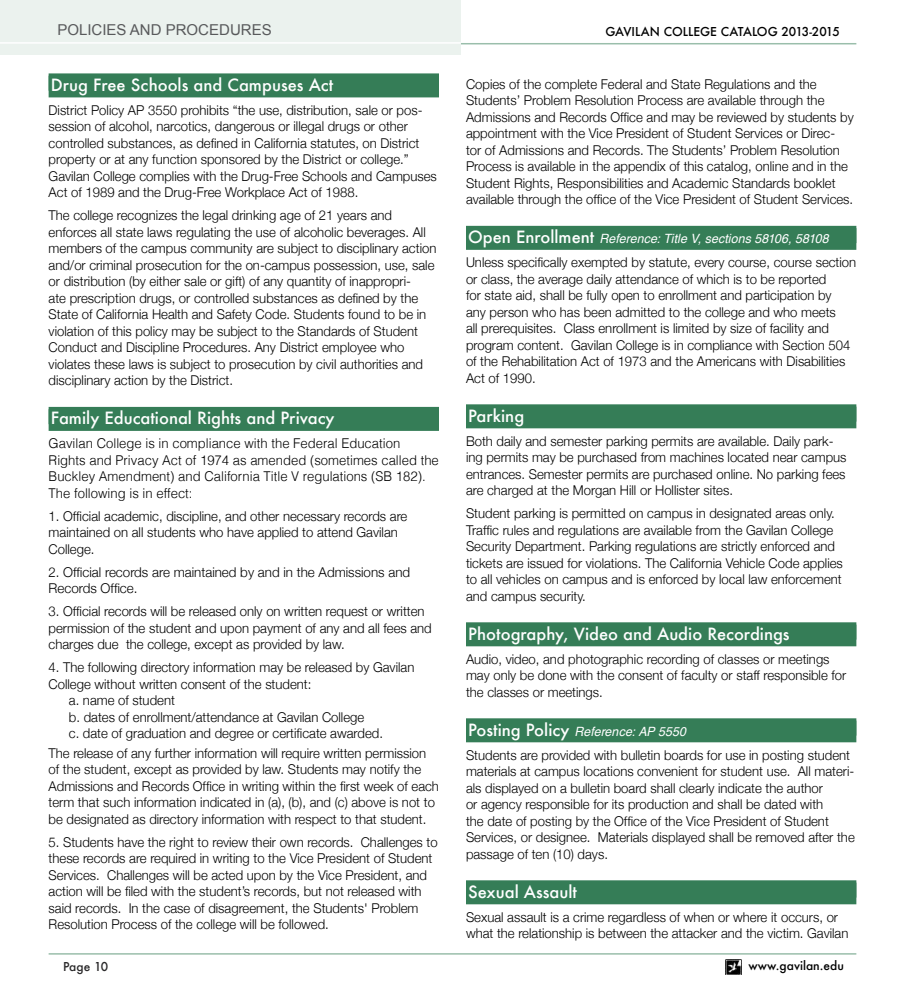
<style>
.page{position:relative;width:905px;height:999px;background:#fff}
.page>*{position:absolute;margin:0;border:0;box-sizing:border-box;transform-origin:0 0}
.t1{font:500 16.5px "Futura";color:#fff}
.t2{font:15px "Arial";color:#58595b}
.t3{font:300 13.5px/16.5px "Helvetica Neue";color:#000}
.t4{font:300 13.5px/16.5px "Helvetica";color:#000}
.t5{font:italic 12.75px "Helvetica";letter-spacing:.005em;color:#fff}
.t6{font:500 12px "Futura";color:#000}
.t7{font:500 12px "Futura";letter-spacing:-.015em;color:#292829}
.s1{font-family:"Futura";font-weight:500;font-style:normal;font-size:16.5px}
</style>
<div class="page">
<hr style="left:49px;top:43px;width:807px;height:1px;background:#9abeab">
<hr style="left:49px;top:953px;width:807px;height:2px;background:#9abeab">
<img style="left:725px;top:960px;width:16px;height:15px">
<div style="left:0;top:0;width:461px;height:55px;background:#ebf2ee"></div>
<hr style="left:0;top:42px;width:460px;height:2px;background:#fff">
<div style="left:49px;top:73px;width:390px;height:24px;background:#357d57"></div>
<div style="left:49px;top:407px;width:390px;height:24px;background:#357d57"></div>
<div style="left:466px;top:226px;width:390px;height:24px;background:#357d57"></div>
<div style="left:466px;top:404px;width:390px;height:24px;background:#357d57"></div>
<div style="left:466px;top:622px;width:390px;height:24px;background:#357d57"></div>
<div style="left:466px;top:718px;width:390px;height:24px;background:#357d57"></div>
<div style="left:466px;top:880px;width:390px;height:24px;background:#357d57"></div>
<p class="t2" style="left:57px;top:20px;width:216px">POLICIES AND PROCEDURES</p>
<p class="t6" style="left:605px;top:24px;width:236px">GAVILAN COLLEGE CATALOG 2013-2015</p>
<p class="t1" style="left:51px;top:73px;width:284px">Drug Free Schools and Campuses Act</p>
<p class="t3" style="left:49px;top:101px;width:390px">District Policy AP 3550 prohibits “the use, distribution, sale or pos&shy;session of alcohol, narcotics, dangerous or illegal drugs or other controlled substances, as defined in California statutes, on District property or at any function sponsored by the District or college.” Gavilan College complies with the Drug-Free Schools and Campuses Act of 1989 and the Drug-Free Workplace Act of 1988.</p>
<p class="t3" style="left:49px;top:207px;width:389px">The college recognizes the legal drinking age of 21 years and enforces all state laws regulating the use of alcoholic beverages. All members of the campus community are subject to disciplinary action and/or criminal prosecution for the on-campus possession, use, sale or distribution (by either sale or gift) of any quantity of inappropri-<br>ate prescription drugs, or controlled substances as defined by the State of California Health and Safety Code. Students found to be in violation of this policy may be subject to the Standards of Student Conduct and Discipline Procedures. Any District employee who violates these laws is subject to prosecution by civil authorities and disciplinary action by the District.</p>
<p class="t1" style="left:51px;top:407px;width:285px">Family Educational Rights and Privacy</p>
<p class="t4" style="left:49px;top:435px;width:392px">Gavilan College is in compliance with the Federal Education Rights and Privacy Act of 1974 as amended (sometimes called the Buckley Amendment) and California Title V regulations (SB 182).<br>The following is in effect:</p>
<p class="t3" style="left:49px;top:507px;width:360px">1. Official academic, discipline, and other necessary records are maintained on all students who have applied to attend Gavilan<br>College.</p>
<p class="t3" style="left:49px;top:563px;width:363px">2. Official records are maintained by and in the Admissions and<br>Records Office.</p>
<p class="t3" style="left:49px;top:603px;width:384px">3. Official records will be released only on written request or written permission of the student and upon payment of any and all fees and charges due the college, except as provided by law.</p>
<p class="t3" style="left:49px;top:659px;width:367px">4. The following directory information may be released by Gavilan</p>
<p class="t3" style="left:49px;top:675px;width:264px">College without written consent of the student:</p>
<p class="t3" style="left:69px;top:692px;width:107px">a. name of student</p>
<p class="t3" style="left:69px;top:708px;width:297px">b. dates of enrollment/attendance at Gavilan College</p>
<p class="t3" style="left:69px;top:725px;width:315px">c. date of graduation and degree or certificate awarded.</p>
<p class="t3" style="left:49px;top:745px;width:392px">The release of any further information will require written permission of the student, except as provided by law. Students may notify the Admissions and Records Office in writing within the first week of each term that such information indicated in (a), (b), and (c) above is not to be designated as directory information with respect to that student.</p>
<p class="t3" style="left:49px;top:834px;width:390px">5. Students have the right to review their own records. Challenges to these records are required in writing to the Vice President of Student Services. Challenges will be acted upon by the Vice President, and action will be filed with the student’s records, but not released with said records. In the case of disagreement, the Students' Problem Resolution Process of the college will be followed.</p>
<p class="t3" style="left:466px;top:75px;width:389px">Copies of the complete Federal and State Regulations and the Students’ Problem Resolution Process are available through the Admissions and Records Office and may be reviewed by students by appointment with the Vice President of Student Services or Direc&shy;tor of Admissions and Records. The Students’ Problem Resolution Process is available in the appendix of this catalog, online and in the Student Rights, Responsibilities and Academic Standards booklet available through the office of the Vice President of Student Services.</p>
<p class="t5" style="left:468px;top:229px;width:362px"><span class="s1">Open Enrollment</span> Reference: Title V, sections 58106, 58108</p>
<p class="t3" style="left:466px;top:254px;width:392px">Unless specifically exempted by statute, every course, course section or class, the average daily attendance of which is to be reported<br>for state aid, shall be fully open to enrollment and participation by<br>any person who has been admitted to the college and who meets<br>all prerequisites. Class enrollment is limited by size of facility and program content. Gavilan College is in compliance with Section 504 of the Rehabilitation Act of 1973 and the Americans with Disabilities Act of 1990.</p>
<p class="t1" style="left:468px;top:404px;width:58px">Parking</p>
<p class="t3" style="left:466px;top:432px;width:382px">Both daily and semester parking permits are available. Daily park&shy;ing permits may be purchased from machines located near campus entrances. Semester permits are purchased online. No parking fees are charged at the Morgan Hill or Hollister sites.</p>
<p class="t3" style="left:466px;top:505px;width:378px">Student parking is permitted on campus in designated areas only.<br>Traffic rules and regulations are available from the Gavilan College Security Department. Parking regulations are strictly enforced and tickets are issued for violations. The California Vehicle Code applies to all vehicles on campus and is enforced by local law enforcement and campus security.</p>
<p class="t1" style="left:468px;top:622px;width:323px">Photography, Video and Audio Recordings</p>
<p class="t3" style="left:466px;top:650px;width:382px">Audio, video, and photographic recording of classes or meetings may only be done with the consent of faculty or staff responsible for the classes or meetings.</p>
<p class="t5" style="left:468px;top:721px;width:219px"><span class="s1">Posting Policy</span> Reference: AP 5550</p>
<p class="t3" style="left:466px;top:746px;width:390px">Students are provided with bulletin boards for use in posting student materials at campus locations convenient for student use. All materi&shy;als displayed on a bulletin board shall clearly indicate the author<br>or agency responsible for its production and shall be dated with<br>the date of posting by the Office of the Vice President of Student Services, or designee. Materials displayed shall be removed after the passage of ten (10) days.</p>
<p class="t1" style="left:468px;top:880px;width:110px">Sexual Assault</p>
<p class="t3" style="left:466px;top:908px;width:384px">Sexual assault is a crime regardless of when or where it occurs, or what the relationship is between the attacker and the victim. Gavilan</p>
<p class="t7" style="left:63px;top:958px;width:46px">Page 10</p>
<p class="t6" style="left:748px;top:958px;width:97px">www.gavilan.edu</p>
</div>
